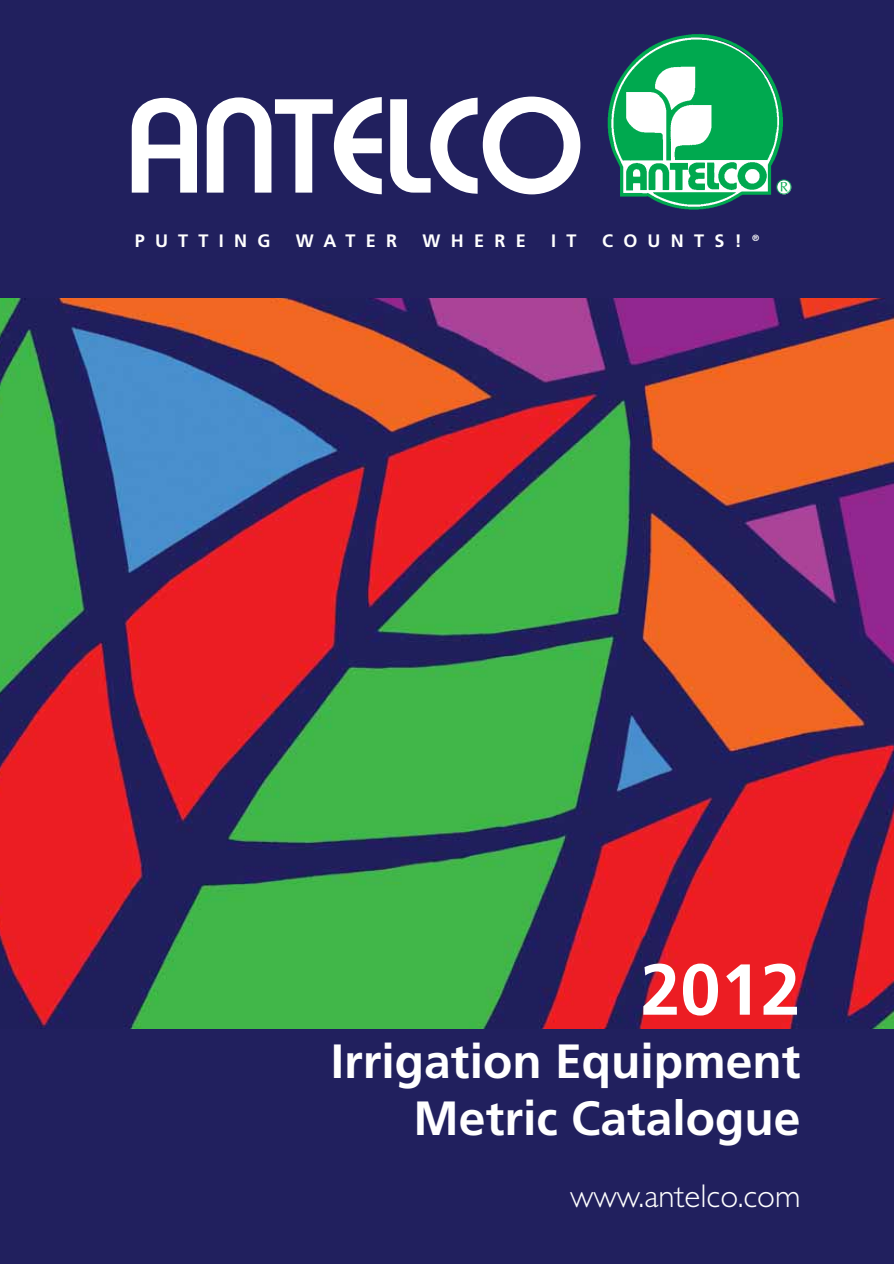
<style>
.page{position:relative;width:894px;height:1264px;background:#fff}
.page>*{position:absolute;margin:0;border:0;box-sizing:border-box;transform-origin:0 0}
.t1{font:600 129.45px "Expressa";color:#fff}
.t2{font:700 72px "Frutiger";color:#fff}
.t3{font:700 48px/57px "Frutiger";color:#fff;text-align:right}
.t4{font:300 33px "Gill Sans";color:#fff}
.t5{font:20.85px "Optima";color:#00a94f}
.t6{font:700 18px "Frutiger";letter-spacing:.57em;color:#fff}
</style>
<div class="page">
<div style="left:0;top:885px;width:893px;height:378px;background:#21205e"></div>
<div style="left:0;top:0;width:893px;height:301px;background:#21205e"></div>
<img style="left:607px;top:34px;width:181px;height:176px">
<div style="left:776px;top:180px;width:15px;height:14px;background:#fff;border-radius:50%"></div>
<img style="left:0;top:298px;width:893px;height:730px">
<h1 class="t1" style="left:127px;top:98px;width:457px">ANTELCO</h1>
<p class="t6" style="left:135px;top:234px;width:137px">PUTTING</p>
<p class="t6" style="left:296px;top:234px;width:102px">WATER</p>
<p class="t6" style="left:422px;top:234px;width:105px">WHERE</p>
<p class="t6" style="left:551px;top:234px;width:27px">I T</p>
<p class="t6" style="left:602px;top:234px;width:159px">COUNTS! <sup>®</sup></p>
<p class="t5" style="left:776px;top:178px;width:17px">®</p>
<h2 class="t2" style="left:640px;top:960px;width:162px">2012</h2>
<p class="t3" style="left:331px;top:1036px;width:471px">Irrigation Equipment<br>Metric Catalogue</p>
<p class="t4" style="left:570px;top:1184px;width:232px">www.antelco.com</p>
</div>
